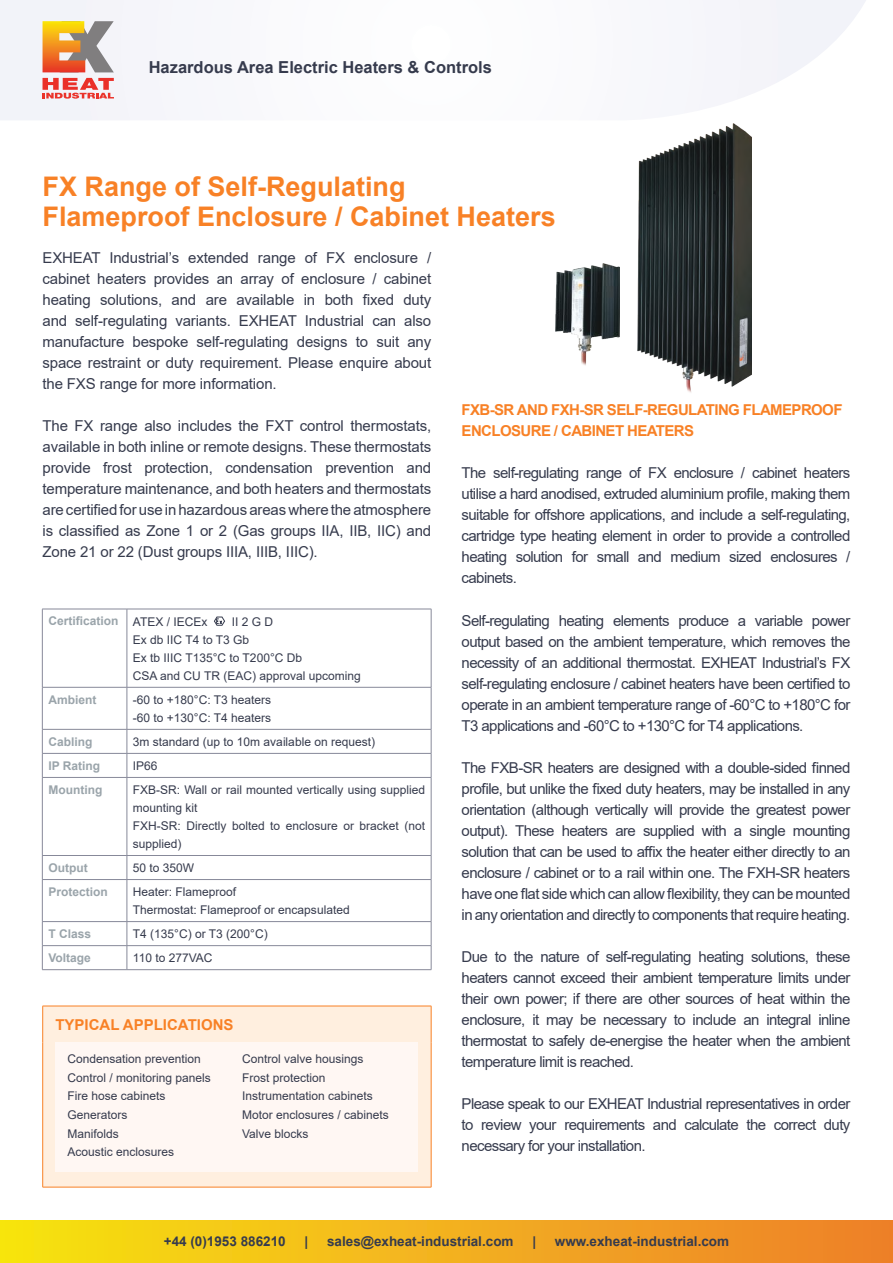
<style>
.page{position:relative;width:893px;height:1263px;background:#fff}
.page>*{position:absolute;margin:0;border:0;box-sizing:border-box;transform-origin:0 0}
.t1{font:700 27px/30px "Arial";color:#f88126}
.t2{font:700 16.5px "Arial";color:#363b4d}
.t3{font:15px/21px "Arial";letter-spacing:-.04em;color:#363b4d;text-align:justify}
.t4{font:700 15px/21px "Arial";letter-spacing:-.04em;color:#f88126}
.t5{font:700 15px "Arial";color:#f88126}
.t6{font:700 13.5px "Arial";color:#363b4d}
.t7{font:12px/18.6px "Arial";color:#363b4d}
.t8{font:700 12px "Arial";color:#9aa4aa}
.s1{font-weight:400;color:#363b4d}
</style>
<div class="page">
<svg style="left:0;top:0;width:866px;height:120px"></svg>
<div style="left:0;top:1220px;width:893px;height:43px;background:linear-gradient(to right,#f7e410,#ee7f2b)"></div>
<svg style="left:43px;top:78px;width:71px;height:21px"></svg>
<svg style="left:43px;top:21px;width:71px;height:51px"></svg>
<img style="left:637px;top:123px;width:115px;height:270px">
<img style="left:556px;top:263px;width:64px;height:103px">
<hr style="left:42px;top:609px;width:85px;height:1px;background:#878999">
<hr style="left:42px;top:609px;width:1px;height:78px;background:#878999">
<hr style="left:127px;top:609px;width:304px;height:1px;background:#878999">
<hr style="left:127px;top:609px;width:1px;height:78px;background:#878999">
<hr style="left:431px;top:609px;width:1px;height:78px;background:#878999">
<hr style="left:42px;top:687px;width:85px;height:1px;background:#878999">
<hr style="left:42px;top:687px;width:1px;height:42px;background:#878999">
<hr style="left:127px;top:687px;width:304px;height:1px;background:#878999">
<hr style="left:127px;top:687px;width:1px;height:42px;background:#878999">
<hr style="left:431px;top:687px;width:1px;height:42px;background:#878999">
<hr style="left:42px;top:729px;width:85px;height:1px;background:#878999">
<hr style="left:127px;top:729px;width:304px;height:1px;background:#878999">
<hr style="left:42px;top:753px;width:85px;height:1px;background:#878999">
<svg style="left:42px;top:729px;width:1px;height:48px"></svg>
<hr style="left:127px;top:753px;width:304px;height:1px;background:#878999">
<svg style="left:127px;top:729px;width:1px;height:48px"></svg>
<svg style="left:431px;top:729px;width:1px;height:48px"></svg>
<hr style="left:42px;top:777px;width:85px;height:1px;background:#878999">
<hr style="left:42px;top:778px;width:1px;height:77px;background:#878999">
<hr style="left:127px;top:777px;width:304px;height:1px;background:#878999">
<hr style="left:127px;top:778px;width:1px;height:77px;background:#878999">
<hr style="left:431px;top:778px;width:1px;height:77px;background:#878999">
<hr style="left:42px;top:855px;width:85px;height:1px;background:#878999">
<svg style="left:42px;top:856px;width:1px;height:23px"></svg>
<hr style="left:127px;top:855px;width:304px;height:1px;background:#878999">
<svg style="left:127px;top:856px;width:1px;height:23px"></svg>
<svg style="left:431px;top:856px;width:1px;height:23px"></svg>
<hr style="left:42px;top:879px;width:85px;height:1px;background:#878999">
<hr style="left:42px;top:880px;width:1px;height:41px;background:#878999">
<hr style="left:127px;top:879px;width:304px;height:1px;background:#878999">
<hr style="left:127px;top:880px;width:1px;height:41px;background:#878999">
<hr style="left:431px;top:880px;width:1px;height:41px;background:#878999">
<hr style="left:42px;top:921px;width:85px;height:1px;background:#878999">
<hr style="left:127px;top:921px;width:304px;height:1px;background:#878999">
<hr style="left:42px;top:945px;width:85px;height:1px;background:#878999">
<svg style="left:42px;top:922px;width:1px;height:47px"></svg>
<hr style="left:127px;top:945px;width:304px;height:1px;background:#878999">
<svg style="left:127px;top:922px;width:1px;height:47px"></svg>
<svg style="left:431px;top:922px;width:1px;height:47px"></svg>
<hr style="left:42px;top:969px;width:85px;height:1px;background:#878999">
<hr style="left:127px;top:969px;width:304px;height:1px;background:#878999">
<svg style="left:214px;top:616px;width:11px;height:10px"></svg>
<div style="left:43px;top:1007px;width:388px;height:180px;background:#ffefdf"></div>
<hr style="left:42px;top:1006px;width:1px;height:36px;background:#f88126">
<hr style="left:43px;top:1006px;width:388px;height:1px;background:#f88126">
<hr style="left:431px;top:1006px;width:1px;height:36px;background:#f88126">
<hr style="left:42px;top:1042px;width:1px;height:145px;background:#f88126">
<hr style="left:431px;top:1042px;width:1px;height:145px;background:#f88126">
<hr style="left:43px;top:1187px;width:388px;height:1px;background:#f88126">
<div style="left:55px;top:1042px;width:363px;height:129px;background:#fff7f3"></div>
<p class="t2" style="left:149px;top:56px;width:345px">Hazardous Area Electric Heaters &amp; Controls</p>
<h1 class="t1" style="left:43px;top:172px;width:515px">FX Range of Self-Regulating<br>Flameproof Enclosure / Cabinet Heaters</h1>
<p class="t3" style="left:43px;top:247px;width:390px">EXHEAT Industrial’s extended range of FX enclosure / cabinet heaters provides an array of enclosure / cabinet heating solutions, and are available in both fixed duty and self-regulating variants. EXHEAT Industrial can also manufacture bespoke self-regulating designs to suit any space restraint or duty requirement. Please enquire about the FXS range for more information.</p>
<p class="t3" style="left:43px;top:415px;width:390px">The FX range also includes the FXT control thermostats, available in both inline or remote designs. These thermostats provide frost protection, condensation prevention and temperature maintenance, and both heaters and thermostats are certified for use in hazardous areas where the atmosphere is classified as Zone 1 or 2 (Gas groups IIA, IIB, IIC) and Zone 21 or 22 (Dust groups IIIA, IIIB, IIIC).</p>
<p class="t4" style="left:462px;top:400px;width:382px">FXB-SR AND FXH-SR SELF-REGULATING FLAMEPROOF<br>ENCLOSURE / CABINET HEATERS</p>
<p class="t3" style="left:462px;top:463px;width:390px">The self-regulating range of FX enclosure / cabinet heaters utilise a hard anodised, extruded aluminium profile, making them suitable for offshore applications, and include a self-regulating, cartridge type heating element in order to provide a controlled heating solution for small and medium sized enclosures / cabinets.</p>
<p class="t3" style="left:462px;top:610px;width:390px">Self-regulating heating elements produce a variable power output based on the ambient temperature, which removes the necessity of an additional thermostat. EXHEAT Industrial’s FX self-regulating enclosure / cabinet heaters have been certified to operate in an ambient temperature range of -60°C to +180°C for T3 applications and -60°C to +130°C for T4 applications.</p>
<p class="t3" style="left:462px;top:757px;width:390px">The FXB-SR heaters are designed with a double-sided finned profile, but unlike the fixed duty heaters, may be installed in any orientation (although vertically will provide the greatest power output). These heaters are supplied with a single mounting solution that can be used to affix the heater either directly to an enclosure / cabinet or to a rail within one. The FXH-SR heaters have one flat side which can allow flexibility, they can be mounted in any orientation and directly to components that require heating.</p>
<p class="t3" style="left:462px;top:946px;width:390px">Due to the nature of self-regulating heating solutions, these heaters cannot exceed their ambient temperature limits under their own power; if there are other sources of heat within the enclosure, it may be necessary to include an integral inline thermostat to safely de-energise the heater when the ambient temperature limit is reached.</p>
<p class="t3" style="left:462px;top:1093px;width:390px">Please speak to our EXHEAT Industrial representatives in order to review your requirements and calculate the correct duty necessary for your installation.</p>
<p class="t8" style="left:48px;top:613px;width:161px">Certification <span class="s1">ATEX / IECEx</span></p>
<p class="t7" style="left:133px;top:612px;width:229px;line-height:18px;text-indent:99px">II 2 G D<br>Ex db IIC T4 to T3 Gb<br>Ex tb IIIC T135°C to T200°C Db<br>CSA and CU TR (EAC) approval upcoming</p>
<p class="t8" style="left:48px;top:691px;width:49px">Ambient</p>
<p class="t7" style="left:133px;top:690px;width:140px;line-height:18px">-60 to +180°C: T3 heaters -60 to +130°C: T4 heaters</p>
<p class="t8" style="left:48px;top:733px;width:46px">Cabling</p>
<p class="t7" style="left:133px;top:732px;width:244px">3m standard (up to 10m available on request)</p>
<p class="t8" style="left:48px;top:757px;width:53px">IP Rating</p>
<p class="t7" style="left:133px;top:756px;width:26px">IP66</p>
<p class="t8" style="left:48px;top:781px;width:55px">Mounting</p>
<p class="t7" style="left:133px;top:780px;width:294px;line-height:18px">FXB-SR: Wall or rail mounted vertically using supplied mounting kit<br>FXH-SR: Directly bolted to enclosure or bracket (not supplied)</p>
<p class="t8" style="left:48px;top:859px;width:41px">Output</p>
<p class="t7" style="left:133px;top:858px;width:63px">50 to 350W</p>
<p class="t8" style="left:48px;top:883px;width:61px">Protection</p>
<p class="t7" style="left:133px;top:883px;width:218px;line-height:18px">Heater: Flameproof<br>Thermostat: Flameproof or encapsulated</p>
<p class="t8" style="left:48px;top:925px;width:44px">T Class</p>
<p class="t7" style="left:133px;top:924px;width:136px">T4 (135°C) or T3 (200°C)</p>
<p class="t8" style="left:48px;top:949px;width:44px">Voltage</p>
<p class="t7" style="left:133px;top:948px;width:81px">110 to 277VAC</p>
<p class="t5" style="left:55px;top:1014px;width:180px">TYPICAL APPLICATIONS</p>
<p class="t7" style="left:67px;top:1049px;width:145px">Condensation prevention<br>Control / monitoring panels<br>Fire hose cabinets<br>Generators<br>Manifolds<br>Acoustic enclosures</p>
<p class="t7" style="left:242px;top:1049px;width:148px">Control valve housings<br>Frost protection<br>Instrumentation cabinets<br>Motor enclosures / cabinets<br>Valve blocks</p>
<p class="t6" style="left:164px;top:1232px;width:123px">+44 (0)1953 886210</p>
<p class="t6" style="left:305px;top:1232px;width:5px">|</p>
<p class="t6" style="left:327px;top:1232px;width:188px">sales@exheat-industrial.com</p>
<p class="t6" style="left:532px;top:1232px;width:5px">|</p>
<p class="t6" style="left:555px;top:1232px;width:176px">www.exheat-industrial.com</p>
</div>
